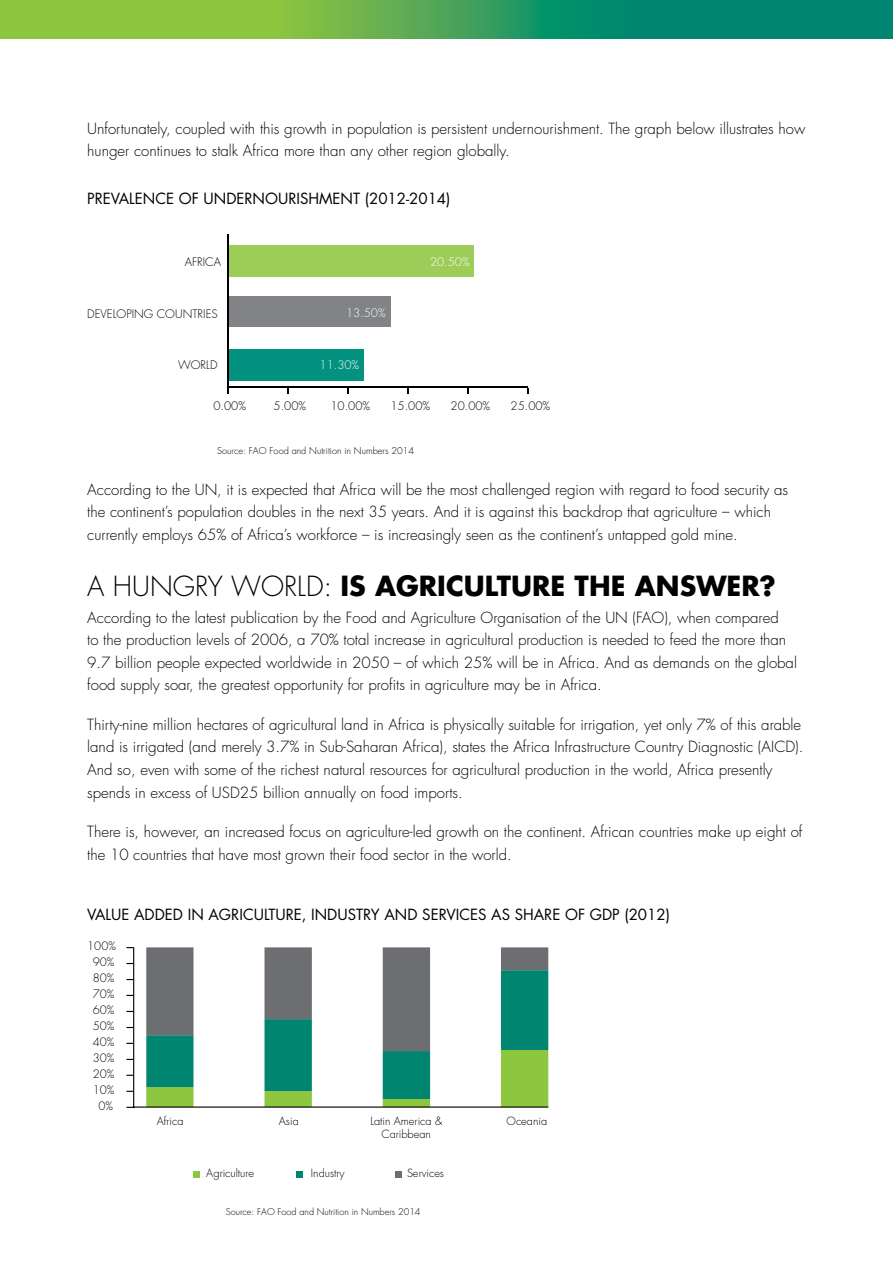
<style>
.page{position:relative;width:893px;height:1263px;background:#fff}
.page>*{position:absolute;margin:0;border:0;box-sizing:border-box;transform-origin:0 0}
.t1{font:700 27px "Futura Std";color:#000}
.t2{font:300 27px "Futura Std";color:#000}
.t3{font:300 15px/22.5px "Futura Std";color:#000}
.t4{font:15px "Futura Std";color:#000}
.t5{font:300 11.55px "Futura Std";color:#000}
.t6{font:300 11.55px "Futura Std";color:#fff}
.t7{font:300 11.4px "Futura Std";color:#000}
.t8{font:300 11.1px/13.5px "Futura Std";color:#000;text-align:center}
.t9{font:300 9.15px "Futura Std";color:#000}
.s1{font-weight:300}
</style>
<div class="page">
<svg style="left:0;top:0;width:893px;height:38px;background:#46a557"></svg>
<div style="left:228px;top:349px;width:136px;height:31px;background:#039180"></div>
<div style="left:228px;top:296px;width:162px;height:31px;background:#818386"></div>
<div style="left:228px;top:245px;width:246px;height:31px;background:#9dcd58"></div>
<hr style="left:228px;top:387px;width:300px;height:1px;background:#000">
<hr style="left:228px;top:235px;width:1px;height:153px;background:#000">
<svg style="left:146px;top:947px;width:402px;height:159px"></svg>
<svg style="left:194px;top:1171px;width:6px;height:6px"></svg>
<svg style="left:297px;top:1171px;width:6px;height:6px"></svg>
<svg style="left:395px;top:1171px;width:6px;height:6px"></svg>
<hr style="left:133px;top:947px;width:1px;height:160px;background:#000">
<hr style="left:133px;top:1106px;width:415px;height:2px;background:#000">
<p class="t3" style="left:87px;top:117px;width:719px">Unfortunately, coupled with this growth in population is persistent undernourishment. The graph below illustrates how hunger continues to stalk Africa more than any other region globally.</p>
<p class="t4" style="left:87px;top:189px;width:18px">PREVALENCE</p>
<p class="t4" style="left:179px;top:189px;width:46px">OF UNDERNOURISH</p>
<p class="t4" style="left:319px;top:189px;width:24px">MENT</p>
<p class="t4" style="left:365px;top:189px;width:87px">(2012-2014)</p>
<p class="t5" style="left:185px;top:255px;width:38px">AFRICA</p>
<p class="t6" style="left:430px;top:255px;width:41px">20.50%</p>
<p class="t5" style="left:87px;top:306px;width:132px">DEVELOPING COUNTRIES</p>
<p class="t6" style="left:346px;top:306px;width:41px">13.50%</p>
<p class="t5" style="left:178px;top:358px;width:41px">WORLD</p>
<p class="t6" style="left:320px;top:358px;width:41px">11.30%</p>
<p class="t5" style="left:214px;top:398px;width:34px">0.00%</p>
<p class="t5" style="left:274px;top:398px;width:34px">5.00%</p>
<p class="t5" style="left:330px;top:398px;width:41px">10.00%</p>
<p class="t5" style="left:390px;top:398px;width:41px">15.00%</p>
<p class="t5" style="left:451px;top:398px;width:41px">20.00%</p>
<p class="t5" style="left:511px;top:398px;width:41px">25.00%</p>
<p class="t9" style="left:217px;top:445px;width:198px">Source: FAO Food and Nutrition in Numbers 2014</p>
<p class="t3" style="left:87px;top:478px;width:702px">According to the UN, it is expected that Africa will be the most challenged region with regard to food security as the continent’s population doubles in the next 35 years. And it is against this backdrop that agriculture – which currently employs 65% of Africa’s workforce – is increasingly seen as the continent’s untapped gold mine.</p>
<h1 class="t2" style="left:87px;top:570px;width:66px">A hung</h1>
<h1 class="t1" style="left:195px;top:568px;width:199px"><span class="s1">ry world:</span> IS AGRICULTURE</h1>
<h1 class="t1" style="left:575px;top:568px;width:203px">THE ANSWER?</h1>
<p class="t3" style="left:87px;top:607px;width:711px">According to the latest publication by the Food and Agriculture Organisation of the UN (FAO), when compared<br>to the production levels of 2006, a 70% total increase in agricultural production is needed to feed the more than 9.7 billion people expected worldwide in 2050 – of which 25% will be in Africa. And as demands on the global food supply soar, the greatest opportunity for profits in agriculture may be in Africa.</p>
<p class="t3" style="left:87px;top:714px;width:718px">Thirty-nine million hectares of agricultural land in Africa is physically suitable for irrigation, yet only 7% of this arable land is irrigated (and merely 3.7% in Sub-Saharan Africa), states the Africa Infrastructure Country Diagnostic (AICD).<br>And so, even with some of the richest natural resources for agricultural production in the world, Africa presently spends in excess of USD25 billion annually on food imports.</p>
<p class="t3" style="left:87px;top:821px;width:717px">There is, however, an increased focus on agriculture-led growth on the continent. African countries make up eight of the 10 countries that have most grown their food sector in the world.</p>
<p class="t4" style="left:87px;top:904px;width:18px">VALUE</p>
<p class="t4" style="left:134px;top:904px;width:11px">ADDED</p>
<p class="t4" style="left:188px;top:904px;width:31px">IN AGRICULTURE</p>
<p class="t4" style="left:302px;top:904px;width:19px">, INDUSTR</p>
<p class="t4" style="left:371px;top:904px;width:26px">Y AND</p>
<p class="t4" style="left:422px;top:904px;width:9px">SERVICES</p>
<p class="t4" style="left:491px;top:904px;width:34px">AS SHARE</p>
<p class="t4" style="left:565px;top:904px;width:106px">OF GDP (2012)</p>
<p class="t7" style="left:87px;top:939px;width:30px">100%</p>
<p class="t7" style="left:93px;top:955px;width:23px">90%</p>
<p class="t7" style="left:93px;top:971px;width:23px">80%</p>
<p class="t7" style="left:93px;top:987px;width:23px">70%</p>
<p class="t7" style="left:93px;top:1003px;width:23px">60%</p>
<p class="t7" style="left:93px;top:1019px;width:23px">50%</p>
<p class="t7" style="left:93px;top:1035px;width:23px">40%</p>
<p class="t7" style="left:93px;top:1051px;width:23px">30%</p>
<p class="t7" style="left:93px;top:1067px;width:23px">20%</p>
<p class="t7" style="left:93px;top:1083px;width:23px">10%</p>
<p class="t7" style="left:98px;top:1099px;width:16px">0%</p>
<p class="t8" style="left:157px;top:1114px;width:28px">Africa</p>
<p class="t8" style="left:279px;top:1114px;width:21px">Asia</p>
<p class="t8" style="left:370px;top:1114px;width:73px">Latin America &amp;<br>Caribbean</p>
<p class="t8" style="left:507px;top:1114px;width:42px">Oceania</p>
<p class="t8" style="left:206px;top:1166px;width:49px">Agriculture</p>
<p class="t8" style="left:311px;top:1166px;width:35px">Industry</p>
<p class="t8" style="left:407px;top:1166px;width:39px">Services</p>
<p class="t9" style="left:226px;top:1206px;width:196px">Source: FAO Food and Nutrition in Numbers 2014</p>
</div>
